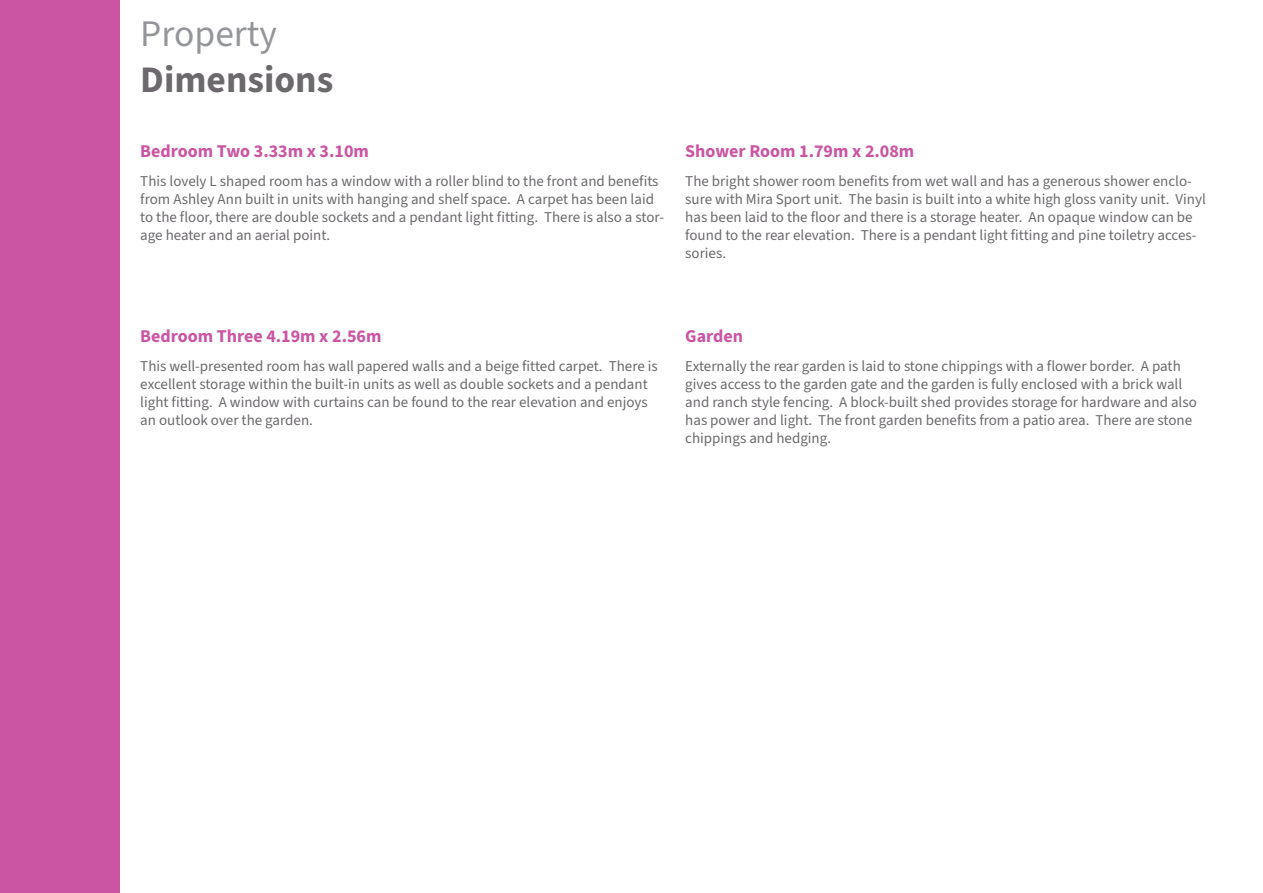
<style>
.page{position:relative;width:1263px;height:893px;background:#fff}
.page>*{position:absolute;margin:0;border:0;box-sizing:border-box;transform-origin:0 0}
.t1{font:700 37.5px "Source Sans 3";color:#6c696d}
.t2{font:37.5px "Source Sans 3";color:#939598}
.t3{font:700 18px "Source Sans 3";color:#cb54a3}
.t4{font:15px/18px "Source Sans 3";color:#6c696d}
</style>
<div class="page">
<div style="left:0;top:0;width:119px;height:893px;background:#cb54a3"></div>
<p class="t2" style="left:140px;top:10px;width:138px">Property</p>
<p class="t1" style="left:140px;top:54px;width:195px">Dimensions</p>
<p class="t3" style="left:140px;top:140px;width:230px">Bedroom Two 3.33m x 3.10m</p>
<p class="t4" style="left:140px;top:172px;width:525px">This lovely L shaped room has a window with a roller blind to the front and benefits from Ashley Ann built in units with hanging and shelf space. A carpet has been laid to the floor, there are double sockets and a pendant light fitting. There is also a stor&shy;age heater and an aerial point.</p>
<p class="t3" style="left:685px;top:140px;width:231px">Shower Room 1.79m x 2.08m</p>
<p class="t4" style="left:685px;top:172px;width:522px">The bright shower room benefits from wet wall and has a generous shower enclo&shy;sure with Mira Sport unit. The basin is built into a white high gloss vanity unit. Vinyl has been laid to the floor and there is a storage heater. An opaque window can be found to the rear elevation. There is a pendant light fitting and pine toiletry acces&shy;sories.</p>
<p class="t3" style="left:140px;top:324px;width:243px">Bedroom Three 4.19m x 2.56m</p>
<p class="t4" style="left:140px;top:356px;width:519px">This well-presented room has wall papered walls and a beige fitted carpet. There is excellent storage within the built-in units as well as double sockets and a pendant light fitting. A window with curtains can be found to the rear elevation and enjoys an outlook over the garden.</p>
<p class="t3" style="left:685px;top:324px;width:59px">Garden</p>
<p class="t4" style="left:685px;top:356px;width:513px">Externally the rear garden is laid to stone chippings with a flower border. A path gives access to the garden gate and the garden is fully enclosed with a brick wall and ranch style fencing. A block-built shed provides storage for hardware and also has power and light. The front garden benefits from a patio area. There are stone chippings and hedging.</p>
</div>
